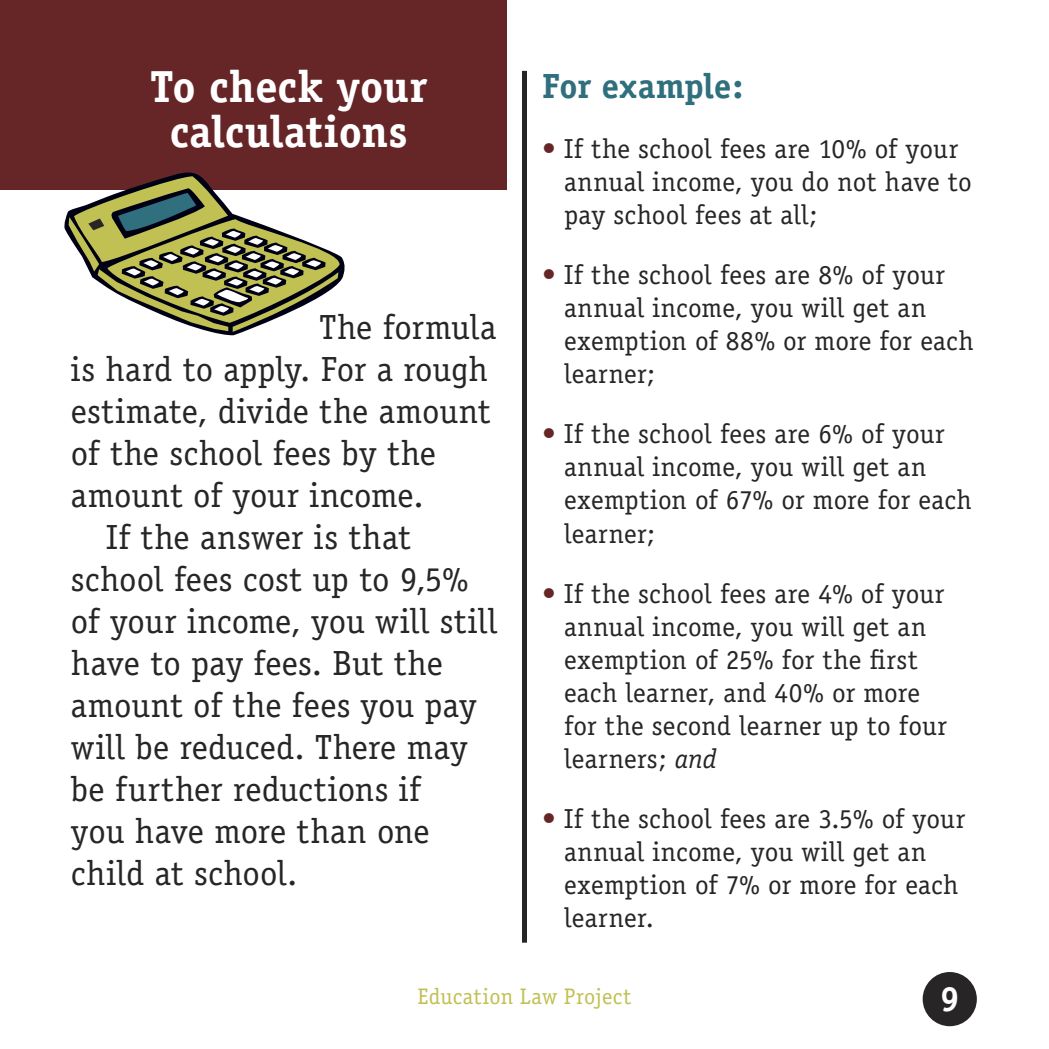
<style>
.page{position:relative;width:1049px;height:1049px;background:#fff}
.page>*{position:absolute;margin:0;border:0;box-sizing:border-box;transform-origin:0 0}
.t1{font:700 45px/45px "Officina Serif";color:#fff;text-align:center}
.t2{font:35px/42px "Officina Serif";color:#272525}
.t3{font:700 35px "Officina Serif";letter-spacing:-.005em;color:#306f7d}
.t4{font:700 35px "Officina Serif";color:#fff}
.t5{font:27.5px/33px "Officina Serif";letter-spacing:.005em;color:#272525}
.t6{font:22.5px "Officina Serif";letter-spacing:.015em;color:#c0c053}
.s1{color:#662628}
.s2{font-style:italic}
</style>
<div class="page">
<div style="left:0;top:0;width:507px;height:190px;background:#662628"></div>
<div style="left:923px;top:972px;width:54px;height:54px;background:#272525;border-radius:50%"></div>
<div style="left:522px;top:71px;width:5px;height:872px;background:#272525"></div>
<svg style="left:64px;top:172px;width:281px;height:163px"></svg>
<svg style="left:69px;top:176px;width:272px;height:156px"></svg>
<svg style="left:88px;top:218px;width:16px;height:12px"></svg>
<p class="t1" style="left:150px;top:63px;width:279px">To check your calculations</p>
<p class="t2" style="left:71px;top:306px;width:427px;text-indent:249px">The formula is hard to apply. For a rough estimate, divide the amount of the school fees by the amount of your income.</p>
<p class="t2" style="left:71px;top:516px;width:428px;text-indent:35px">If the answer is that school fees cost up to 9,5% of your income, you will still have to pay fees. But the amount of the fees you pay will be reduced. There may be further reductions if</p>
<p class="t2" style="left:71px;top:810px;width:360px">you have more than one child at school.</p>
<p class="t3" style="left:542px;top:65px;width:203px">For example:</p>
<p class="t5" style="left:564px;top:133px;width:409px;text-indent:-22px"><span class="s1">•</span> If the school fees are 10% of your annual income, you do not have to pay school fees at all;</p>
<p class="t5" style="left:564px;top:259px;width:411px;text-indent:-22px"><span class="s1">•</span> If the school fees are 8% of your annual income, you will get an exemption of 88% or more for each learner;</p>
<p class="t5" style="left:564px;top:418px;width:409px;text-indent:-22px"><span class="s1">•</span> If the school fees are 6% of your annual income, you will get an exemption of 67% or more for each learner;</p>
<p class="t5" style="left:564px;top:577px;width:384px;text-indent:-22px"><span class="s1">•</span> If the school fees are 4% of your annual income, you will get an exemption of 25% for the first each learner, and 40% or more for the second learner up to four learners; <span class="s2">and</span></p>
<p class="t5" style="left:564px;top:802px;width:403px;text-indent:-22px"><span class="s1">•</span> If the school fees are 3.5% of your annual income, you will get an exemption of 7% or more for each learner.</p>
<p class="t6" style="left:417px;top:983px;width:216px">Education Law Project</p>
<p class="t4" style="left:940px;top:977px;width:21px">9</p>
</div>
